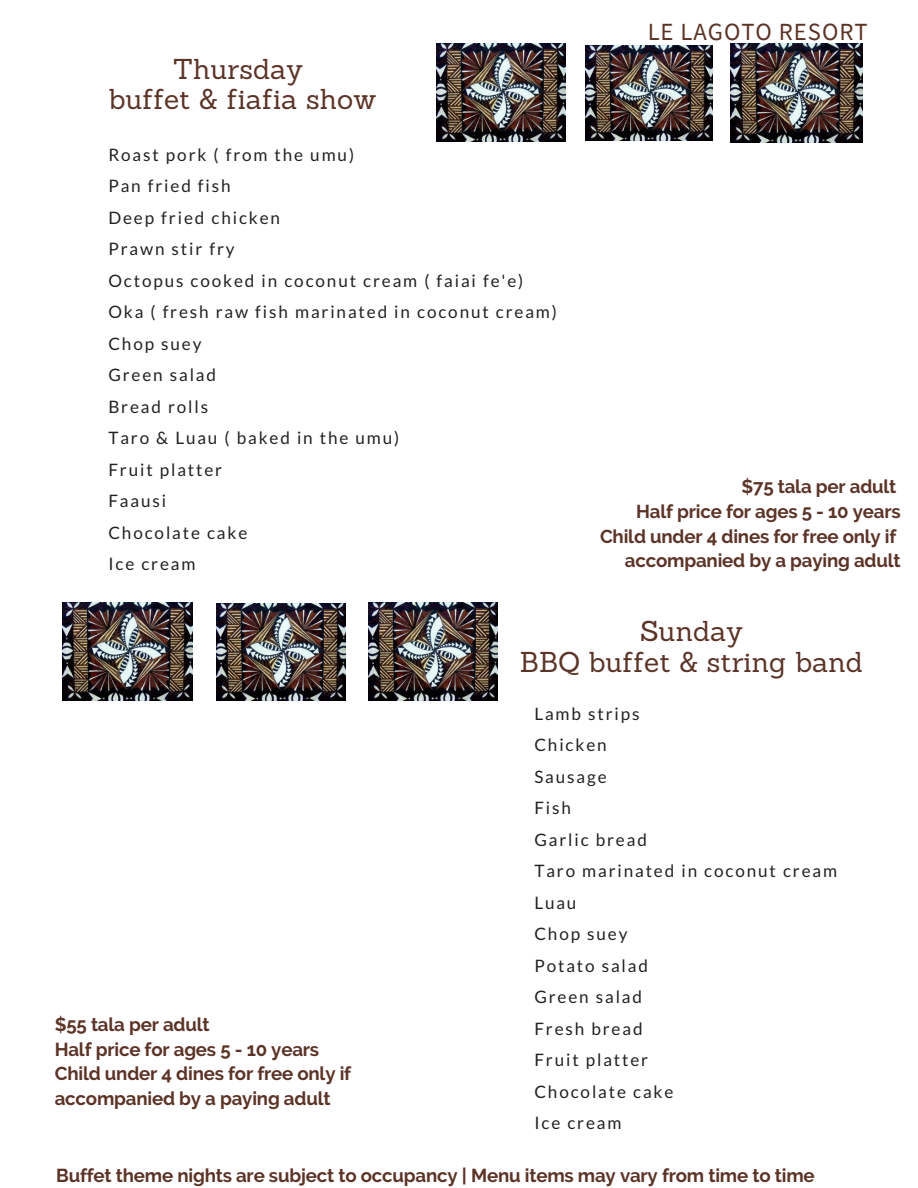
<style>
.page{position:relative;width:918px;height:1188px;background:#fff}
.page>*{position:absolute;margin:0;border:0;box-sizing:border-box;transform-origin:0 0}
.t1{font:28.05px/30.3px "Sanchez";color:#5c3327;text-align:center}
.t2{font:24.6px "Source Sans Pro";letter-spacing:.04em;color:#5c3327}
.t3{font:700 18.75px/24.8px "Raleway";letter-spacing:-.01em;color:#5c3327}
.t4{font:17.1px/31.5px "Lato";letter-spacing:.11em;color:#222}
</style>
<div class="page">
<img style="left:730px;top:44px;width:132px;height:98px">
<img style="left:585px;top:45px;width:127px;height:96px">
<img style="left:436px;top:44px;width:130px;height:97px">
<img style="left:63px;top:602px;width:129px;height:98px">
<img style="left:216px;top:603px;width:130px;height:98px">
<img style="left:369px;top:602px;width:129px;height:98px">
<h1 class="t1" style="left:108px;top:54px;width:269px">Thursday<br>buffet &amp; fiafia show</h1>
<p class="t4" style="left:108px;top:139px;width:450px">Roast pork ( from the umu)<br>Pan fried fish<br>Deep fried chicken<br>Prawn stir fry<br>Octopus cooked in coconut cream ( faiai fe'e)<br>Oka ( fresh raw fish marinated in coconut cream)<br>Chop suey<br>Green salad<br>Bread rolls<br>Taro &amp; Luau ( baked in the umu)<br>Fruit platter<br>Faausi<br>Chocolate cake<br>Ice cream</p>
<h2 class="t2" style="left:648px;top:16px;width:221px">LE LAGOTO RESORT</h2>
<p class="t3" style="left:600px;top:474px;width:302px;text-align:right">$75 tala per adult<br>Half price for ages 5 - 10 years<br>Child under 4 dines for free only if accompanied by a paying adult</p>
<p class="t3" style="left:55px;top:1012px;width:298px">$55 tala per adult<br>Half price for ages 5 - 10 years<br>Child under 4 dines for free only if accompanied by a paying adult</p>
<h1 class="t1" style="left:520px;top:616px;width:345px">Sunday<br>BBQ buffet &amp; string band</h1>
<p class="t4" style="left:534px;top:697px;width:304px">Lamb strips<br>Chicken<br>Sausage<br>Fish<br>Garlic bread<br>Taro marinated in coconut cream<br>Luau<br>Chop suey<br>Potato salad<br>Green salad<br>Fresh bread<br>Fruit platter<br>Chocolate cake<br>Ice cream</p>
<p class="t3" style="left:56px;top:1163px;width:760px">Buffet theme nights are subject to occupancy | Menu items may vary from time to time</p>
</div>
